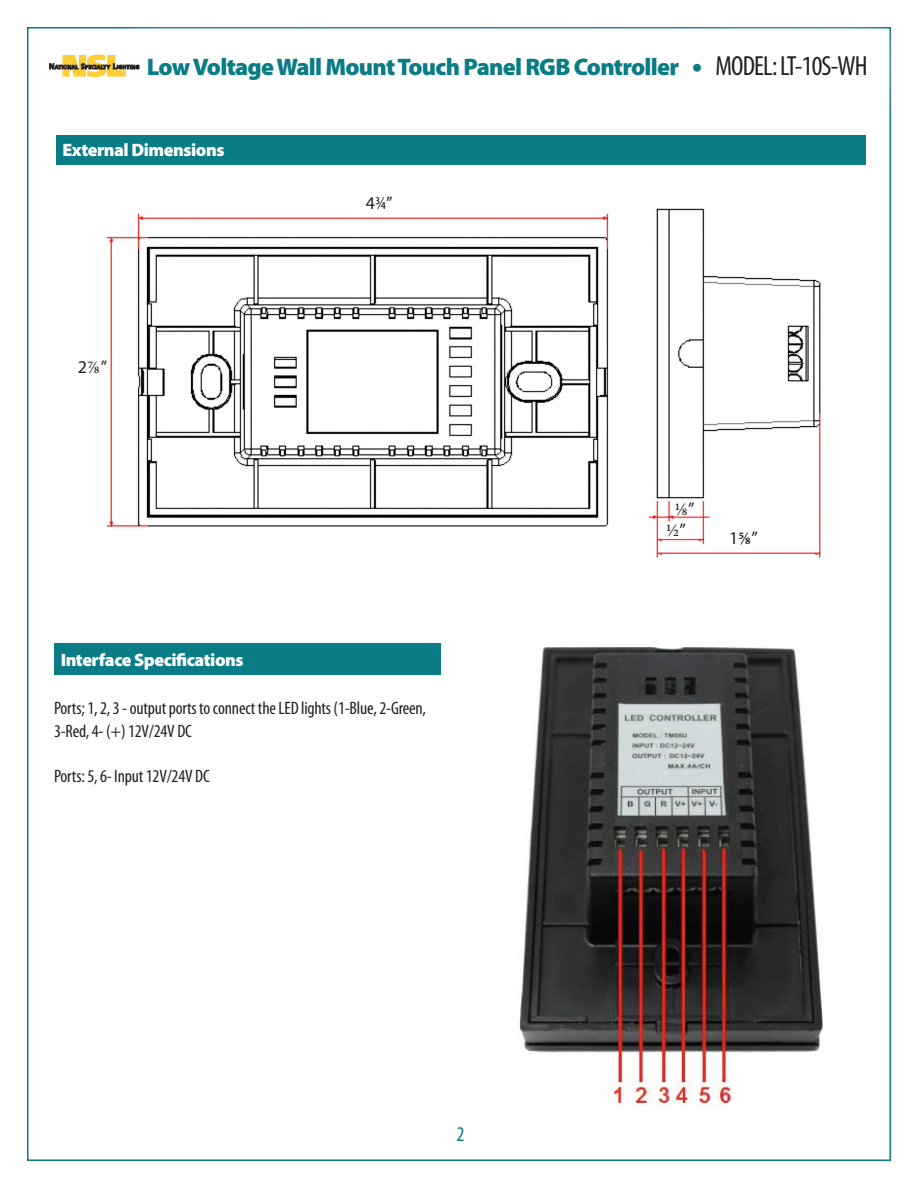
<style>
.page{position:relative;width:918px;height:1188px;background:#fff}
.page>*{position:absolute;margin:0;border:0;box-sizing:border-box;transform-origin:0 0}
.t1{font:900 24px "Myriad Pro";letter-spacing:-.03em;color:#097c85}
.t2{font:condensed 21px "Myriad Pro";color:#097c85}
.t3{font:condensed 18px/22.5px "Myriad Pro";letter-spacing:-.01em;color:#231f20}
.t4{font:900 18px "Myriad Pro";letter-spacing:-.025em;color:#fff}
.t5{font:18px "Myriad Pro";color:#231f20}
.t6{font:18px/21.6px "Minion Pro";color:#231f20;text-align:center}
.s1{font-size:27.75px}
.s2{font-weight:400;font-stretch:condensed;font-size:27.75px;color:#231f20}
.s3{font-family:"Minion Pro"}
.s4{font-stretch:condensed}
.s5{font-family:"Myriad Pro"}
.s6{font-family:"Minion Pro";font-weight:700;font-stretch:condensed}
</style>
<div class="page">
<div style="left:54px;top:644px;width:387px;height:31px;background:#097c85"></div>
<img style="left:519px;top:648px;width:304px;height:459px">
<div style="left:56px;top:135px;width:810px;height:29px;background:#097c85"></div>
<img style="left:106px;top:208px;width:715px;height:350px">
<svg style="left:49px;top:55px;width:90px;height:22px"></svg>
<h1 class="t1" style="left:147px;top:51px;width:722px">Low Voltage Wall Mount Touch Panel RGB Controller <span class="s1">•</span> <span class="s2">MODEL: LT-10S-WH</span></h1>
<p class="t4" style="left:62px;top:138px;width:164px">External Dimensions</p>
<p class="t5" style="left:78px;top:356px;width:31px">2<span class="s3">⅞</span>”</p>
<p class="t4" style="left:61px;top:648px;width:184px">Interface Specifications</p>
<p class="t5" style="left:366px;top:192px;width:28px">4<span class="s4">¾</span>”</p>
<p class="t3" style="left:54px;top:697px;width:374px">Ports; 1, 2, 3 - output ports to connect the LED lights (1-Blue, 2-Green,<br>3-Red, 4- (+) 12V/24V DC</p>
<p class="t3" style="left:54px;top:765px;width:157px">Ports: 5, 6- Input 12V/24V DC</p>
<p class="t2" style="left:457px;top:1121px;width:10px">2</p>
<p class="t6" style="left:666px;top:498px;width:30px">⅛<span class="s5">” </span>½<span class="s5">”</span></p>
<p class="t5" style="left:729px;top:527px;width:30px">1<span class="s6">⅝</span>”</p>
</div>
